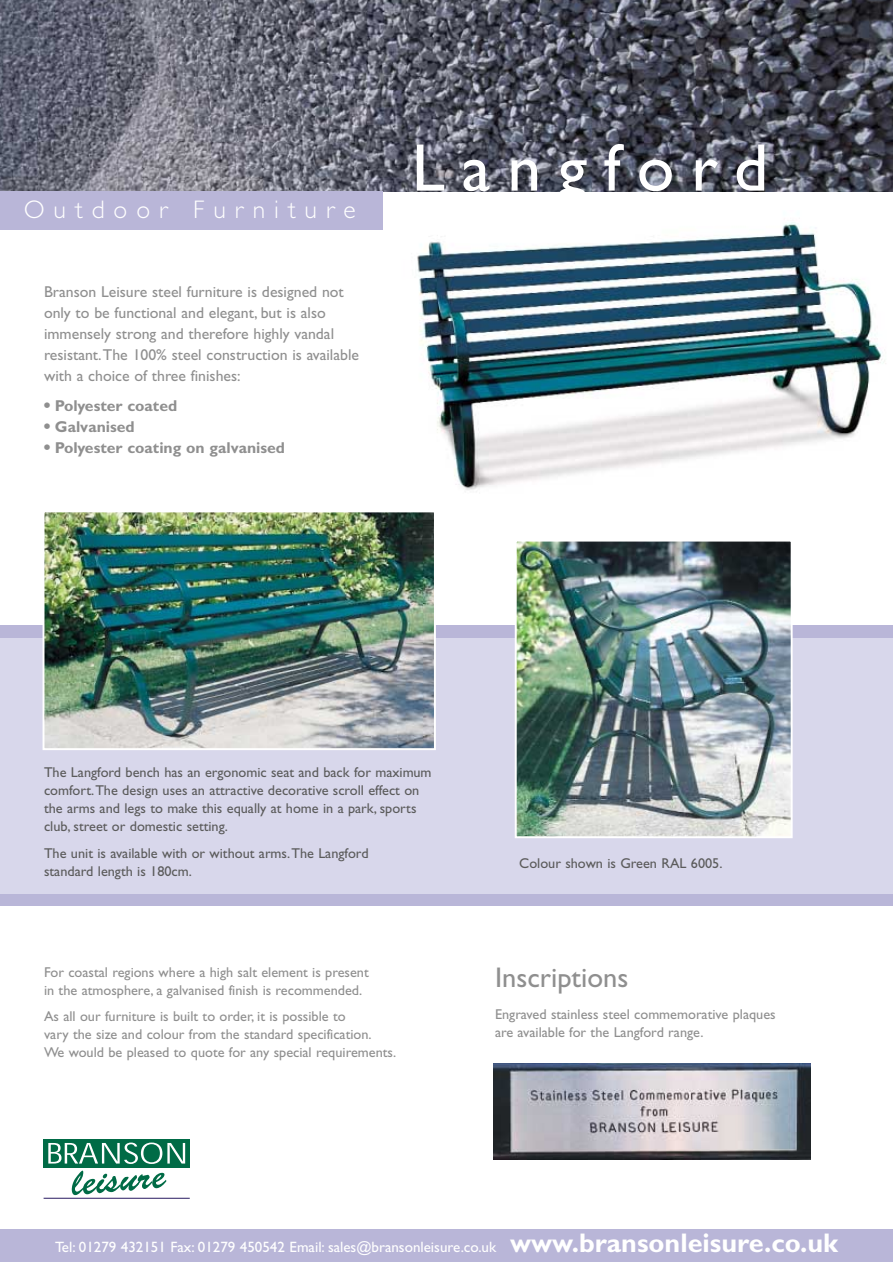
<style>
.page{position:relative;width:893px;height:1262px;background:#fff}
.page>*{position:absolute;margin:0;border:0;box-sizing:border-box;transform-origin:0 0}
.t1{font:67.5px "Gill Sans";letter-spacing:.25em;color:#fff}
.t2{font:28.5px "Gill Sans";color:#8f8f8f}
.t3{font:300 25.5px "Gill Sans";letter-spacing:.35em;color:#fff}
.t4{font:15.75px/21px "Gill Sans";color:#8f8f8f}
.t5{font:700 15.75px "Gill Sans";color:#8f8f8f}
.t6{font:15px "Gill Sans";color:#fff}
.t7{font:14.25px/18px "Gill Sans";color:#8f8f8f}
.t8{font:14.25px/18px "Gill Sans";color:#5b5b5b}
.s1{font-weight:700;font-size:27px}
</style>
<div class="page">
<div style="left:0;top:625px;width:892px;height:281px;background:#b9b6d8"></div>
<div style="left:0;top:1229px;width:892px;height:32px;background:#b9b6d8"></div>
<img style="left:0;top:0;width:892px;height:191px">
<div style="left:0;top:191px;width:383px;height:39px;background:#b9b6d8"></div>
<div style="left:0;top:638px;width:892px;height:255px;background:#d8d7eb"></div>
<img style="left:417px;top:222px;width:469px;height:268px">
<img style="left:517px;top:542px;width:272px;height:293px">
<div style="left:514px;top:539px;width:278px;height:299px;border:2px solid #fff"></div>
<img style="left:46px;top:513px;width:387px;height:234px">
<div style="left:43px;top:510px;width:393px;height:240px;border:2px solid #fff"></div>
<div style="left:44px;top:1138px;width:146px;height:29px;background:#006b46"></div>
<svg style="left:48px;top:1142px;width:137px;height:22px"></svg>
<svg style="left:71px;top:1170px;width:95px;height:25px"></svg>
<hr style="left:44px;top:1197px;width:146px;height:1px;background:#281960">
<img style="left:493px;top:1063px;width:317px;height:97px">
<h3 class="t3" style="left:24px;top:200px;width:333px">Outdoor Furniture</h3>
<p class="t4" style="left:44px;top:283px;width:316px">Branson Leisure steel furniture is designed not only to be functional and elegant, but is also immensely strong and therefore highly vandal resistant.The 100% steel construction is available with a choice of three finishes:</p>
<p class="t5" style="left:44px;top:400px;width:135px">● Polyester coated</p>
<p class="t5" style="left:44px;top:421px;width:92px">● Galvanised</p>
<p class="t5" style="left:44px;top:442px;width:242px">● Polyester coating on galvanised</p>
<h1 class="t1" style="left:412px;top:145px;width:358px">Langford</h1>
<p class="t8" style="left:44px;top:765px;width:389px">The Langford bench has an ergonomic seat and back for maximum comfort.The design uses an attractive decorative scroll effect on the arms and legs to make this equally at home in a park, sports club, street or domestic setting.</p>
<p class="t8" style="left:44px;top:845px;width:326px">The unit is available with or without arms.The Langford standard length is 180cm.</p>
<p class="t8" style="left:519px;top:855px;width:205px">Colour shown is Green RAL 6005.</p>
<p class="t7" style="left:44px;top:964px;width:326px">For coastal regions where a high salt element is present in the atmosphere, a galvanised finish is recommended.</p>
<p class="t7" style="left:44px;top:1009px;width:353px">As all our furniture is built to order, it is possible to<br>vary the size and colour from the standard specification.<br>We would be pleased to quote for any special requirements.</p>
<h2 class="t2" style="left:495px;top:967px;width:135px">Inscriptions</h2>
<p class="t7" style="left:495px;top:1006px;width:282px">Engraved stainless steel commemorative plaques are available for the Langford range.</p>
<p class="t6" style="left:55px;top:1242px;width:784px">Tel: 01279 432151 Fax: 01279 450542 Email: sales@bransonleisure.co.uk <span class="s1">www.bransonleisure.co.uk</span></p>
</div>
